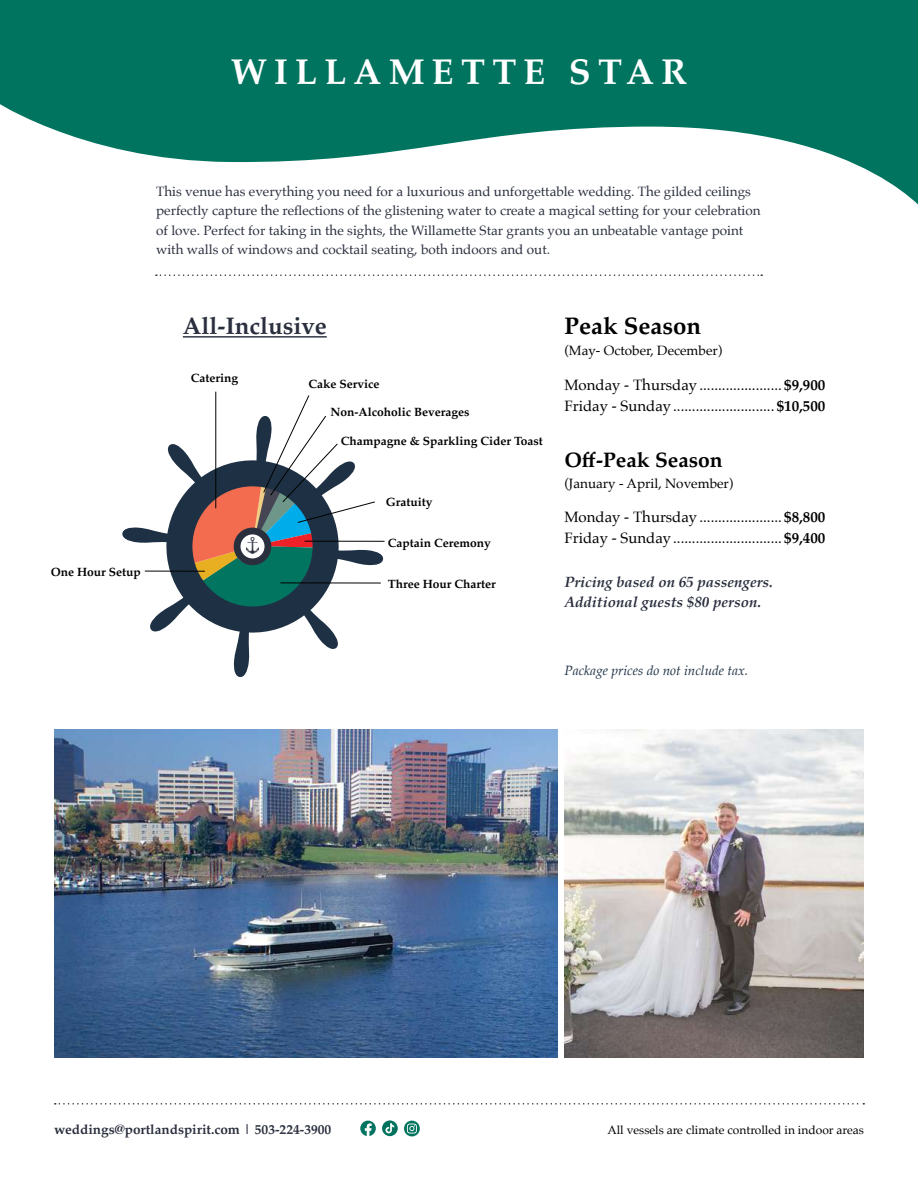
<style>
.page{position:relative;width:918px;height:1188px;background:#fff}
.page>*{position:absolute;margin:0;border:0;box-sizing:border-box;transform-origin:0 0}
.t1{font:700 36px "Palatino";letter-spacing:.2em;color:#fff}
.t2{font:700 24px "Palatino";color:#2a2f3e}
.t3{font:700 24px "Palatino";color:#000}
.t4{font:700 21px "Palatino";color:#000}
.t5{font:15px/21px "Palatino";color:#000}
.t6{font:italic 700 15px/19.5px "Palatino";color:#2a2f3e}
.t7{font:13.5px/19.5px "Palatino";color:#2a2f3e}
.t8{font:13.5px "Palatino";color:#000}
.t9{font:700 13.5px "Palatino";color:#2a2f3e}
.t10{font:italic 13.5px "Palatino";color:#1e3044}
.t11{font:700 12px "Palatino";color:#000}
.t12{font:12px "Palatino";color:#000}
.s1{font-weight:700}
</style>
<div class="page">
<svg style="left:55px;top:1103px;width:809px;height:2px"></svg>
<svg style="left:360px;top:1121px;width:16px;height:15px"></svg>
<svg style="left:404px;top:1121px;width:16px;height:15px"></svg>
<svg style="left:407px;top:1124px;width:10px;height:10px"></svg>
<svg style="left:382px;top:1120px;width:16px;height:16px"></svg>
<svg style="left:385px;top:1123px;width:9px;height:10px"></svg>
<svg style="left:0;top:0;width:918px;height:205px;fill:#00745f"></svg>
<img style="left:564px;top:729px;width:300px;height:328px">
<img style="left:54px;top:729px;width:504px;height:328px">
<svg style="left:122px;top:444px;width:261px;height:233px"></svg>
<hr style="left:280px;top:583px;width:101px;height:1px;background:#000">
<hr style="left:145px;top:571px;width:60px;height:1px;background:#000">
<hr style="left:305px;top:541px;width:80px;height:1px;background:#000">
<hr style="left:216px;top:392px;width:1px;height:116px;background:#000">
<svg style="left:156px;top:274px;width:606px;height:2px"></svg>
<hr style="left:183px;top:336px;width:144px;height:2px;background:#2a2f3e">
<svg style="left:185px;top:395px;width:190px;height:220px"></svg>
<h1 class="t1" style="left:231px;top:41px;width:458px">WILLAMETTE STAR</h1>
<p class="t7" style="left:156px;top:181px;width:606px">This venue has everything you need for a luxurious and unforgettable wedding. The gilded ceilings perfectly capture the reflections of the glistening water to create a magical setting for your celebration of love. Perfect for taking in the sights, the Willamette Star grants you an unbeatable vantage point with walls of windows and cocktail seating, both indoors and out.</p>
<p class="t11" style="left:51px;top:562px;width:91px">One Hour Setup</p>
<h2 class="t2" style="left:183px;top:306px;width:145px">All-Inclusive</h2>
<p class="t11" style="left:191px;top:367px;width:49px">Catering</p>
<p class="t11" style="left:309px;top:374px;width:72px">Cake Service</p>
<p class="t11" style="left:331px;top:402px;width:140px">Non-Alcoholic Beverages</p>
<p class="t11" style="left:341px;top:431px;width:203px">Champagne &amp; Sparkling Cider Toast</p>
<p class="t11" style="left:386px;top:492px;width:48px">Gratuity</p>
<p class="t11" style="left:388px;top:532px;width:104px">Captain Ceremony</p>
<p class="t11" style="left:388px;top:573px;width:109px">Three Hour Charter</p>
<h2 class="t3" style="left:564px;top:306px;width:138px">Peak Season</h2>
<p class="t8" style="left:564px;top:340px;width:159px">(May- October, December)</p>
<p class="t5" style="left:564px;top:374px;width:262px">Monday - Thursday ...................... <span class="s1">$9,900<br></span>Friday - Sunday........................... <span class="s1">$10,500</span></p>
<h3 class="t4" style="left:564px;top:442px;width:160px">Off-Peak Season</h3>
<p class="t8" style="left:564px;top:472px;width:171px">(January - April, November)</p>
<p class="t5" style="left:564px;top:507px;width:262px">Monday - Thursday ...................... <span class="s1">$8,800<br></span>Friday - Sunday............................. <span class="s1">$9,400</span></p>
<p class="t6" style="left:564px;top:572px;width:210px">Pricing based on 65 passengers.<br>Additional guests $80 person.</p>
<p class="t10" style="left:564px;top:659px;width:185px">Package prices do not include tax.</p>
<p class="t9" style="left:54px;top:1118px;width:279px">weddings@portlandspirit.com | 503-224-3900</p>
<p class="t12" style="left:607px;top:1120px;width:258px">All vessels are climate controlled in indoor areas</p>
</div>
